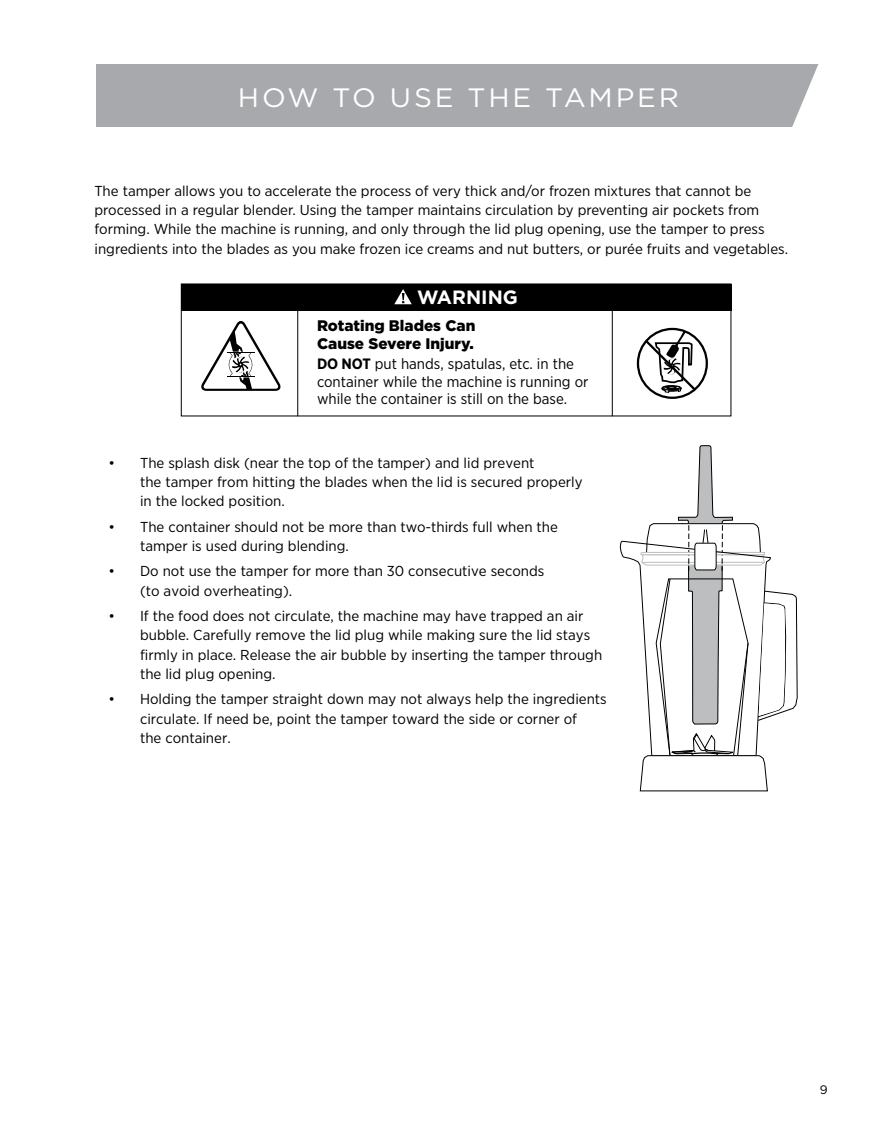
<style>
.page{position:relative;width:882px;height:1134px;background:#fff}
.page>*{position:absolute;margin:0;border:0;box-sizing:border-box;transform-origin:0 0}
.t1{font:26.6px "Gotham";letter-spacing:.1em;color:#fff;scale:1.05 1}
.t2{font:700 19.25px "Gotham";color:#fff}
.t3{font:900 15.22px/17.5px "Gotham";color:#000}
.t4{font:15.05px/17.5px "Gotham Narrow";color:#000}
.t5{font:14.35px/19.2px "Gotham Narrow";color:#000;scale:1.06 1}
.t6{font:12.25px "Gotham";color:#000}
.s1{font-weight:700}
</style>
<div class="page">
<hr style="left:612px;top:284px;width:1px;height:132px;background:#000">
<hr style="left:297px;top:284px;width:1px;height:132px;background:#000">
<div style="left:181px;top:284px;width:550px;height:27px;background:#000"></div>
<svg style="left:394px;top:289px;width:18px;height:15px"></svg>
<svg style="left:201px;top:321px;width:80px;height:70px"></svg>
<div style="left:96px;top:64px;width:725px;height:63px;background:#a7a9ac"></div>
<svg style="left:792px;top:64px;width:29px;height:63px"></svg>
<svg style="left:620px;top:331px;width:178px;height:461px"></svg>
<h1 class="t1" style="left:238px;top:81px;width:314px">HOW TO USE THE TAM</h1>
<h1 class="t1" style="left:616px;top:81px;width:40px">PER</h1>
<p class="t5" style="left:94px;top:181px;width:656px">The tamper allows you to accelerate the process of very thick and/or frozen mixtures that cannot be processed in a regular blender. Using the tamper maintains circulation by preventing air pockets from forming. While the machine is running, and only through the lid plug opening, use the tamper to press ingredients into the blades as you make frozen ice creams and nut butters, or purée fruits and vegetables.</p>
<h2 class="t2" style="left:417px;top:285px;width:16px">WARNING</h2>
<p class="t3" style="left:317px;top:317px;width:160px">Rotating Blades Can<br>Cause Severe Injury.</p>
<p class="t4" style="left:317px;top:355px;width:273px"><span class="s1">DO NOT</span> put hands, spatulas, etc. in the container while the machine is running or while the container is still on the base.</p>
<p class="t5" style="left:140px;top:453px;width:419px;text-indent:-31px">• The splash disk (near the top of the tamper) and lid prevent<br>the tamper from hitting the blades when the lid is secured properly in the locked position.</p>
<p class="t5" style="left:140px;top:517px;width:396px;text-indent:-31px">• The container should not be more than two-thirds full when the tamper is used during blending.</p>
<p class="t5" style="left:140px;top:561px;width:383px;text-indent:-31px">• Do not use the tamper for more than 30 consecutive seconds (to avoid overheating).</p>
<p class="t5" style="left:140px;top:606px;width:438px;text-indent:-31px">• If the food does not circulate, the machine may have trapped an air bubble. Carefully remove the lid plug while making sure the lid stays firmly in place. Release the air bubble by inserting the tamper through the lid plug opening.</p>
<p class="t5" style="left:140px;top:689px;width:442px;text-indent:-31px">• Holding the tamper straight down may not always help the ingredients circulate. If need be, point the tamper toward the side or corner of<br>the container.</p>
<p class="t6" style="left:820px;top:1082px;width:9px">9</p>
</div>
